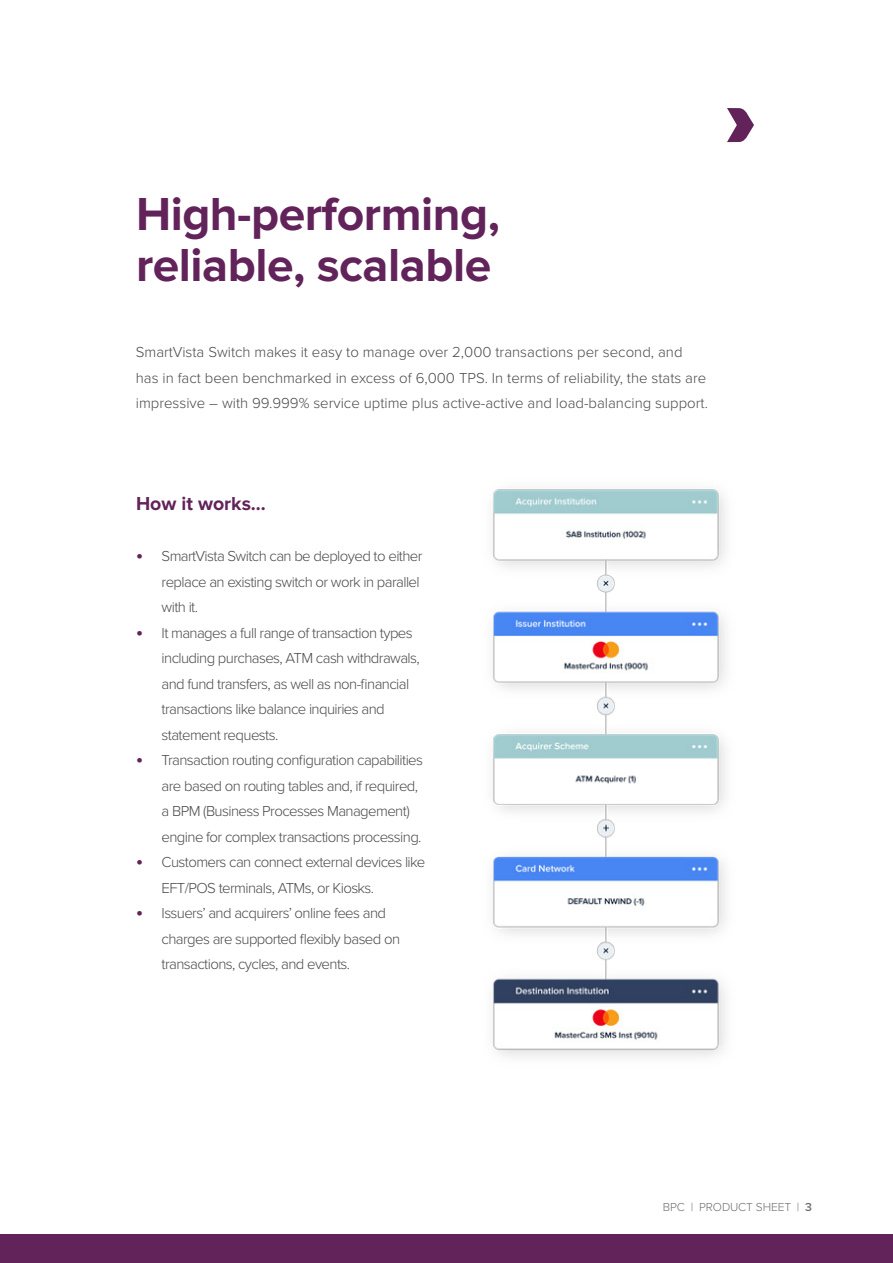
<style>
.page{position:relative;width:893px;height:1263px;background:#fff}
.page>*{position:absolute;margin:0;border:0;box-sizing:border-box;transform-origin:0 0}
.t1{font:700 48px/51px "Proxima Nova";letter-spacing:-.01em;color:#62235a}
.t2{font:700 19.5px "Proxima Nova";color:#62235a}
.t3{font:300 15px/25.5px "Proxima Nova";letter-spacing:-.04em;color:#4a4a49}
.t4{font:300 15px/25.5px "Proxima Nova";color:#4a4a49}
.t5{font:300 12px "Proxima Nova";letter-spacing:-.01em;color:#706f6f}
.s1{font-weight:700;font-size:19.5px;color:#62235a}
.s2{font-weight:600}
</style>
<div class="page">
<div style="left:0;top:1234px;width:893px;height:29px;background:#62235a"></div>
<svg style="left:727px;top:108px;width:27px;height:34px"></svg>
<img style="left:492px;top:489px;width:233px;height:568px">
<h1 class="t1" style="left:136px;top:189px;width:365px">High-performing, reliable, scalable</h1>
<p class="t4" style="left:136px;top:339px;width:574px">SmartVista Switch makes it easy to manage over 2,000 transactions per second, and has in fact been benchmarked in excess of 6,000 TPS. In terms of reliability, the stats are impressive – with 99.999% service uptime plus active-active and load-balancing support.</p>
<h2 class="t2" style="left:136px;top:492px;width:131px">How it works…</h2>
<p class="t3" style="left:162px;top:543px;width:263px;text-indent:-26px"><span class="s1">•</span> SmartVista Switch can be deployed to either replace an existing switch or work in parallel with it.</p>
<p class="t3" style="left:162px;top:619px;width:260px;text-indent:-26px"><span class="s1">•</span> It manages a full range of transaction types including purchases, ATM cash withdrawals, and fund transfers, as well as non-financial transactions like balance inquiries and statement requests.</p>
<p class="t3" style="left:162px;top:747px;width:263px;text-indent:-26px"><span class="s1">•</span> Transaction routing configuration capabilities are based on routing tables and, if required, a BPM (Business Processes Management) engine for complex transactions processing.</p>
<p class="t3" style="left:162px;top:849px;width:265px;text-indent:-26px"><span class="s1">•</span> Customers can connect external devices like<br>EFT/POS terminals, ATMs, or Kiosks.</p>
<p class="t3" style="left:162px;top:900px;width:240px;text-indent:-26px"><span class="s1">•</span> Issuers’ and acquirers’ online fees and charges are supported flexibly based on transactions, cycles, and events.</p>
<p class="t5" style="left:663px;top:1198px;width:151px">BPC | PRODUCT SHEET | <span class="s2">3</span></p>
</div>
